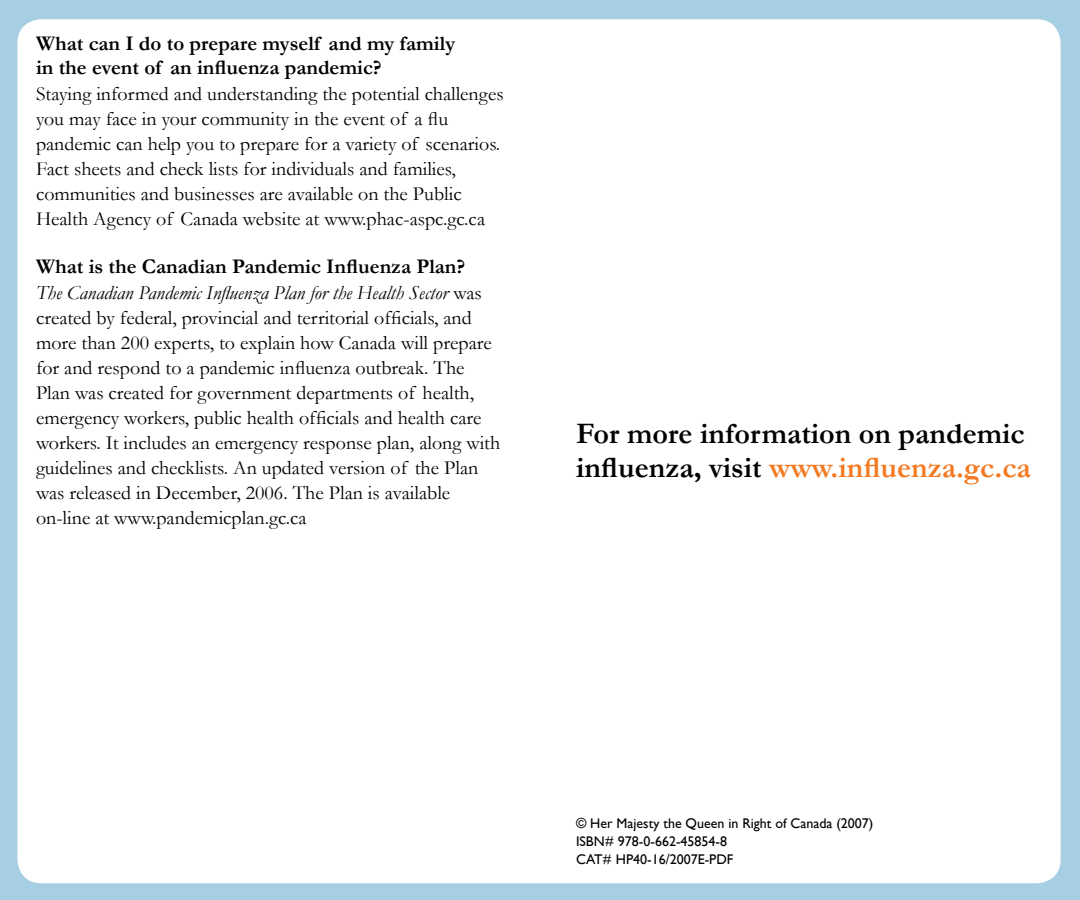
<style>
.page{position:relative;width:1080px;height:900px;background:#a7cfe4}
.page>*{position:absolute;margin:0;border:0;box-sizing:border-box;transform-origin:0 0}
.t1{font:700 30px/34px "Garamond";color:#000}
.t2{font:700 21px/24px "Garamond";color:#000}
.t3{font:20px/25px "Garamond";color:#000}
.t4{font:14px/18px "Gill Sans";color:#000}
.s1{font-style:italic}
.s2{color:#f47920}
</style>
<div class="page">
<div style="left:17px;top:19px;width:1044px;height:864px;background:#fff;border-radius:24px"></div>
<p class="t2" style="left:36px;top:31px;width:421px">What can I do to prepare myself and my family in the event of an influenza pandemic?</p>
<p class="t3" style="left:36px;top:80px;width:469px">Staying informed and understanding the potential challenges you may face in your community in the event of a flu pandemic can help you to prepare for a variety of scenarios.<br>Fact sheets and check lists for individuals and families, communities and businesses are available on the Public Health Agency of Canada website at www.phac-aspc.gc.ca</p>
<p class="t2" style="left:36px;top:254px;width:431px">What is the Canadian Pandemic Influenza Plan?</p>
<p class="t3" style="left:36px;top:279px;width:466px"><span class="s1">The Canadian Pandemic Influenza Plan for the Health Sector</span> was created by federal, provincial and territorial officials, and more than 200 experts, to explain how Canada will prepare for and respond to a pandemic influenza outbreak. The Plan was created for government departments of health, emergency workers, public health officials and health care workers. It includes an emergency response plan, along with guidelines and checklists. An updated version of the Plan was released in December, 2006. The Plan is available on-line at www.pandemicplan.gc.ca</p>
<h1 class="t1" style="left:576px;top:416px;width:456px">For more information on pandemic influenza, visit <span class="s2">www.influenza.gc.ca</span></h1>
<p class="t4" style="left:576px;top:814px;width:299px">© Her Majesty the Queen in Right of Canada (2007)<br>ISBN# 978-0-662-45854-8<br>CAT# HP40-16/2007E-PDF</p>
</div>
